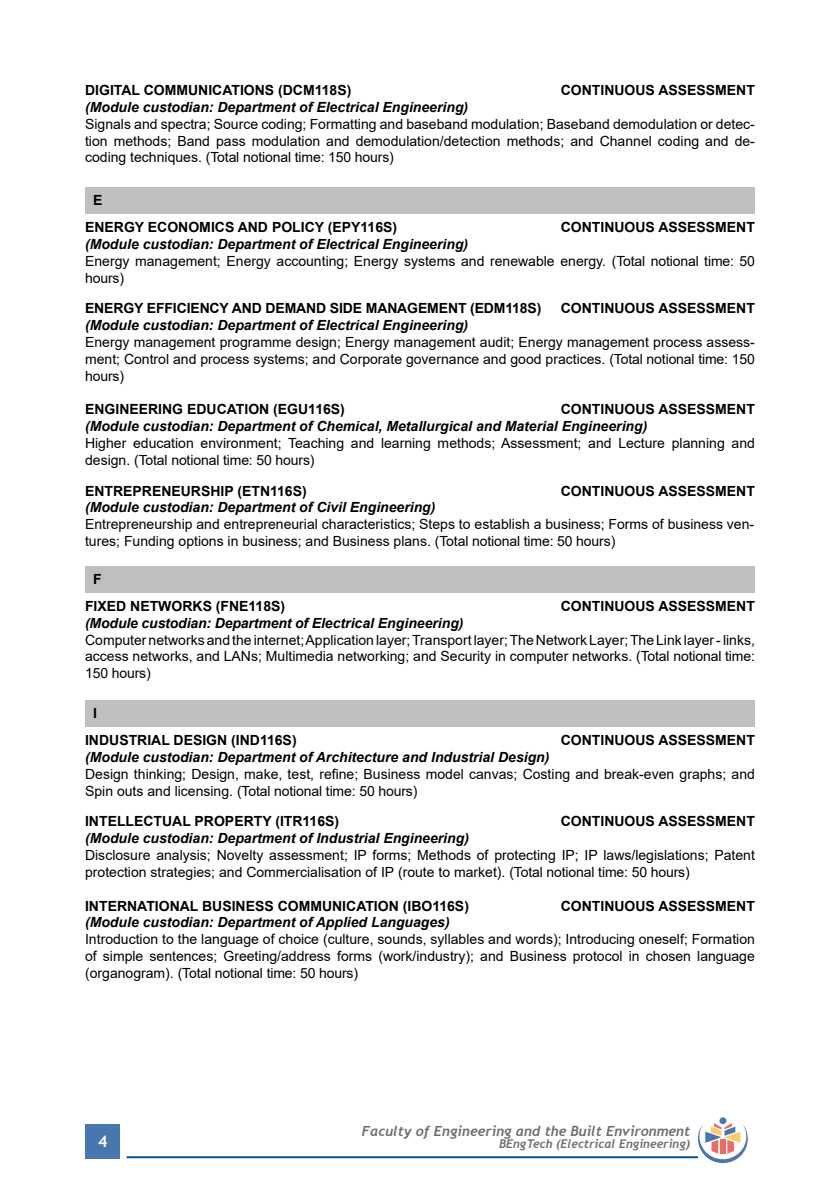
<style>
.page{position:relative;width:840px;height:1191px;background:#fff}
.page>*{position:absolute;margin:0;border:0;box-sizing:border-box;transform-origin:0 0}
.t1{font:700 16px "Trebuchet MS";color:#fff}
.t2{font:14px/16.8px "Arial";color:#000}
.t3{font:italic 700 14px "Arial";color:#000}
.t4{font:700 14px/26.8px "Arial";color:#000}
.t5{font:italic 700 14px "Trebuchet";color:#6d6e71}
.t6{font:italic 700 12px "Trebuchet";color:#6d6e71}
</style>
<div class="page">
<div style="left:86px;top:1124px;width:34px;height:34px;background:#4777ae"></div>
<hr style="left:126px;top:1156px;width:571px;height:2px;background:#005596">
<div style="left:719px;top:1117px;width:7px;height:7px;background:#4777ae;border-radius:50%"></div>
<svg style="left:697px;top:1123px;width:50px;height:40px"></svg>
<div style="left:85px;top:187px;width:669px;height:26px;background:#bfbfbf"></div>
<div style="left:85px;top:566px;width:669px;height:26px;background:#bfbfbf"></div>
<div style="left:85px;top:700px;width:669px;height:26px;background:#bfbfbf"></div>
<p class="t4" style="left:85px;top:77px;width:268px">DIGITAL COMMUNICATIONS (DCM118S)</p>
<p class="t4" style="left:560px;top:77px;width:195px">CONTINUOUS ASSESSMENT</p>
<p class="t3" style="left:85px;top:98px;width:384px">(Module custodian: Department of Electrical Engineering)</p>
<p class="t2" style="left:85px;top:115px;width:671px;text-align:justify">Signals and spectra; Source coding; Formatting and baseband modulation; Baseband demodulation or detec&shy;tion methods; Band pass modulation and demodulation/detection methods; and Channel coding and de&shy;coding techniques. (Total notional time: 150 hours)</p>
<p class="t4" style="left:85px;top:187px;width:313px;text-indent:8px">E<br>ENERGY ECONOMICS AND POLICY (EPY116S)</p>
<p class="t4" style="left:560px;top:214px;width:195px">CONTINUOUS ASSESSMENT</p>
<p class="t3" style="left:85px;top:235px;width:384px">(Module custodian: Department of Electrical Engineering)</p>
<p class="t2" style="left:85px;top:252px;width:671px">Energy management; Energy accounting; Energy systems and renewable energy. (Total notional time: 50 hours)</p>
<p class="t4" style="left:85px;top:295px;width:457px">ENERGY EFFICIENCY AND DEMAND SIDE MANAGEMENT (EDM118S)</p>
<p class="t4" style="left:560px;top:295px;width:195px">CONTINUOUS ASSESSMENT</p>
<p class="t3" style="left:85px;top:316px;width:384px">(Module custodian: Department of Electrical Engineering)</p>
<p class="t2" style="left:85px;top:334px;width:671px;text-align:justify">Energy management programme design; Energy management audit; Energy management process assess&shy;ment; Control and process systems; and Corporate governance and good practices. (Total notional time: 150 hours)</p>
<p class="t4" style="left:85px;top:396px;width:261px">ENGINEERING EDUCATION (EGU116S)</p>
<p class="t4" style="left:560px;top:396px;width:195px">CONTINUOUS ASSESSMENT</p>
<p class="t3" style="left:85px;top:417px;width:563px">(Module custodian: Department of Chemical, Metallurgical and Material Engineering)</p>
<p class="t2" style="left:85px;top:434px;width:671px">Higher education environment; Teaching and learning methods; Assessment; and Lecture planning and design. (Total notional time: 50 hours)</p>
<p class="t4" style="left:85px;top:477px;width:223px">ENTREPRENEURSHIP (ETN116S)</p>
<p class="t4" style="left:560px;top:477px;width:195px">CONTINUOUS ASSESSMENT</p>
<p class="t3" style="left:85px;top:498px;width:352px">(Module custodian: Department of Civil Engineering)</p>
<p class="t2" style="left:85px;top:516px;width:670px">Entrepreneurship and entrepreneurial characteristics; Steps to establish a business; Forms of business ven&shy;tures; Funding options in business; and Business plans. (Total notional time: 50 hours)</p>
<p class="t4" style="left:85px;top:566px;width:201px;text-indent:8px">F<br>FIXED NETWORKS (FNE118S)</p>
<p class="t4" style="left:560px;top:593px;width:195px">CONTINUOUS ASSESSMENT</p>
<p class="t3" style="left:85px;top:613px;width:380px">(Module custodian: Department of Electrical Engineering)</p>
<p class="t2" style="left:85px;top:631px;width:671px;text-align:justify">Computer networks and the internet; Application layer; Transport layer; The Network Layer; The Link layer - links, access networks, and LANs; Multimedia networking; and Security in computer networks. (Total notional time:<br>150 hours)</p>
<p class="t4" style="left:85px;top:700px;width:213px;text-indent:8px">I<br>INDUSTRIAL DESIGN (IND116S)</p>
<p class="t4" style="left:560px;top:727px;width:195px">CONTINUOUS ASSESSMENT</p>
<p class="t3" style="left:85px;top:748px;width:465px">(Module custodian: Department of Architecture and Industrial Design)</p>
<p class="t2" style="left:85px;top:765px;width:671px">Design thinking; Design, make, test, refine; Business model canvas; Costing and break-even graphs; and<br>Spin outs and licensing. (Total notional time: 50 hours)</p>
<p class="t4" style="left:85px;top:808px;width:255px">INTELLECTUAL PROPERTY (ITR116S)</p>
<p class="t4" style="left:560px;top:808px;width:195px">CONTINUOUS ASSESSMENT</p>
<p class="t3" style="left:85px;top:829px;width:385px">(Module custodian: Department of Industrial Engineering)</p>
<p class="t2" style="left:85px;top:846px;width:671px">Disclosure analysis; Novelty assessment; IP forms; Methods of protecting IP; IP laws/legislations; Patent protection strategies; and Commercialisation of IP (route to market). (Total notional time: 50 hours)</p>
<p class="t4" style="left:85px;top:892px;width:385px">INTERNATIONAL BUSINESS COMMUNICATION (IBO116S)</p>
<p class="t4" style="left:560px;top:892px;width:195px">CONTINUOUS ASSESSMENT</p>
<p class="t3" style="left:85px;top:913px;width:366px">(Module custodian: Department of Applied Languages)</p>
<p class="t2" style="left:85px;top:930px;width:671px;text-align:justify">Introduction to the language of choice (culture, sounds, syllables and words); Introducing oneself; Formation of simple sentences; Greeting/address forms (work/industry); and Business protocol in chosen language (organogram). (Total notional time: 50 hours)</p>
<p class="t1" style="left:98px;top:1131px;width:11px">4</p>
<p class="t5" style="left:362px;top:1121px;width:329px">Faculty of Engineering and the Built Environment</p>
<p class="t6" style="left:498px;top:1135px;width:192px">BEngTech (Electrical Engineering)</p>
</div>
